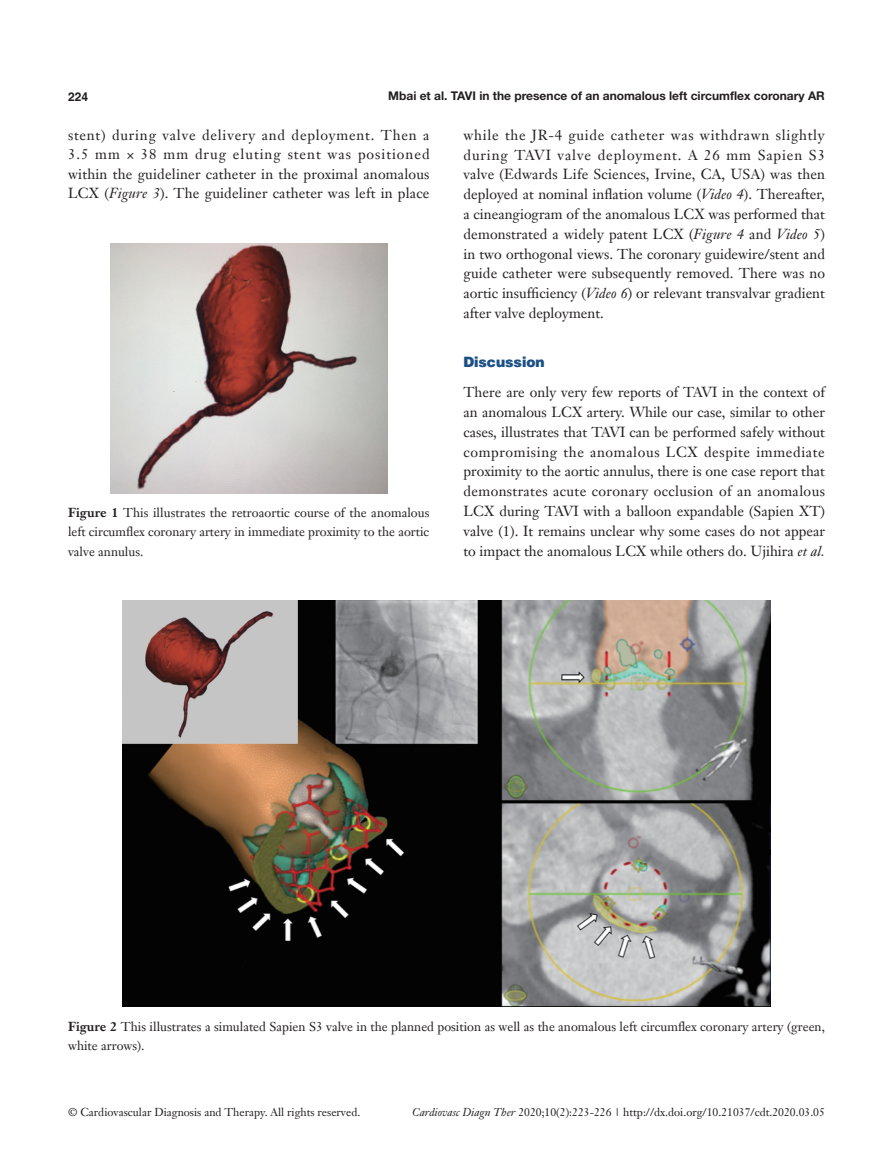
<style>
.page{position:relative;width:893px;height:1170px;background:#fff}
.page>*{position:absolute;margin:0;border:0;box-sizing:border-box;transform-origin:0 0}
.t1{font:14.25px/19.8px "Janson Text LT";color:#231f20;text-align:justify}
.t2{font:900 14.25px "Helvetica";color:#1c5085}
.t3{font:12.75px/19.5px "Janson Text LT";color:#231f20;text-align:justify}
.Running_title{font:700 12px "Helvetica Neue LT Pro";color:#231f20}
.t4{font:700 12px "Helvetica";color:#231f20}
.t5{font:11.25px "Janson Text LT";color:#231f20}
.s1{font-style:italic}
.s2{font-weight:700}
</style>
<div class="page">
<img style="left:111px;top:244px;width:276px;height:249px">
<img style="left:122px;top:600px;width:649px;height:406px">
<p class="t4" style="left:68px;top:89px;width:22px">224</p>
<p class="Running_title" style="left:388px;top:88px;width:438px">Mbai et al. TAVI in the presence of an anomalous left circumflex coronary AR</p>
<p class="t1" style="left:68px;top:125px;width:363px">stent) during valve delivery and deployment. Then a 3.5 mm × 38 mm drug eluting stent was positioned within the guideliner catheter in the proximal anomalous LCX (<span class="s1">Figure 3</span>). The guideliner catheter was left in place</p>
<p class="t1" style="left:463px;top:125px;width:363px">while the JR-4 guide catheter was withdrawn slightly during TAVI valve deployment. A 26 mm Sapien S3 valve (Edwards Life Sciences, Irvine, CA, USA) was then deployed at nominal inflation volume (<span class="s1">Video 4</span>). Thereafter, a cineangiogram of the anomalous LCX was performed that demonstrated a widely patent LCX (<span class="s1">Figure 4</span> and <span class="s1">Video 5</span>) in two orthogonal views. The coronary guidewire/stent and guide catheter were subsequently removed. There was no aortic insufficiency (<span class="s1">Video 6</span>) or relevant transvalvar gradient after valve deployment.</p>
<p class="t2" style="left:463px;top:353px;width:83px">Discussion</p>
<p class="t1" style="left:463px;top:382px;width:363px">There are only very few reports of TAVI in the context of an anomalous LCX artery. While our case, similar to other cases, illustrates that TAVI can be performed safely without compromising the anomalous LCX despite immediate proximity to the aortic annulus, there is one case report that demonstrates acute coronary occlusion of an anomalous LCX during TAVI with a balloon expandable (Sapien XT) valve (1). It remains unclear why some cases do not appear to impact the anomalous LCX while others do. Ujihira <span class="s1">et al.</span></p>
<p class="t3" style="left:68px;top:502px;width:363px"><span class="s2">Figure 1</span> This illustrates the retroaortic course of the anomalous left circumflex coronary artery in immediate proximity to the aortic valve annulus.</p>
<p class="t3" style="left:68px;top:1016px;width:758px"><span class="s2">Figure 2</span> This illustrates a simulated Sapien S3 valve in the planned position as well as the anomalous left circumflex coronary artery (green, white arrows).</p>
<p class="t5" style="left:68px;top:1104px;width:294px">© Cardiovascular Diagnosis and Therapy. All rights reserved.</p>
<p class="t5" style="left:412px;top:1104px;width:414px"><span class="s1">Cardiovasc Diagn Ther</span> 2020;10(2):223-226 | http://dx.doi.org/10.21037/cdt.2020.03.05</p>
</div>
